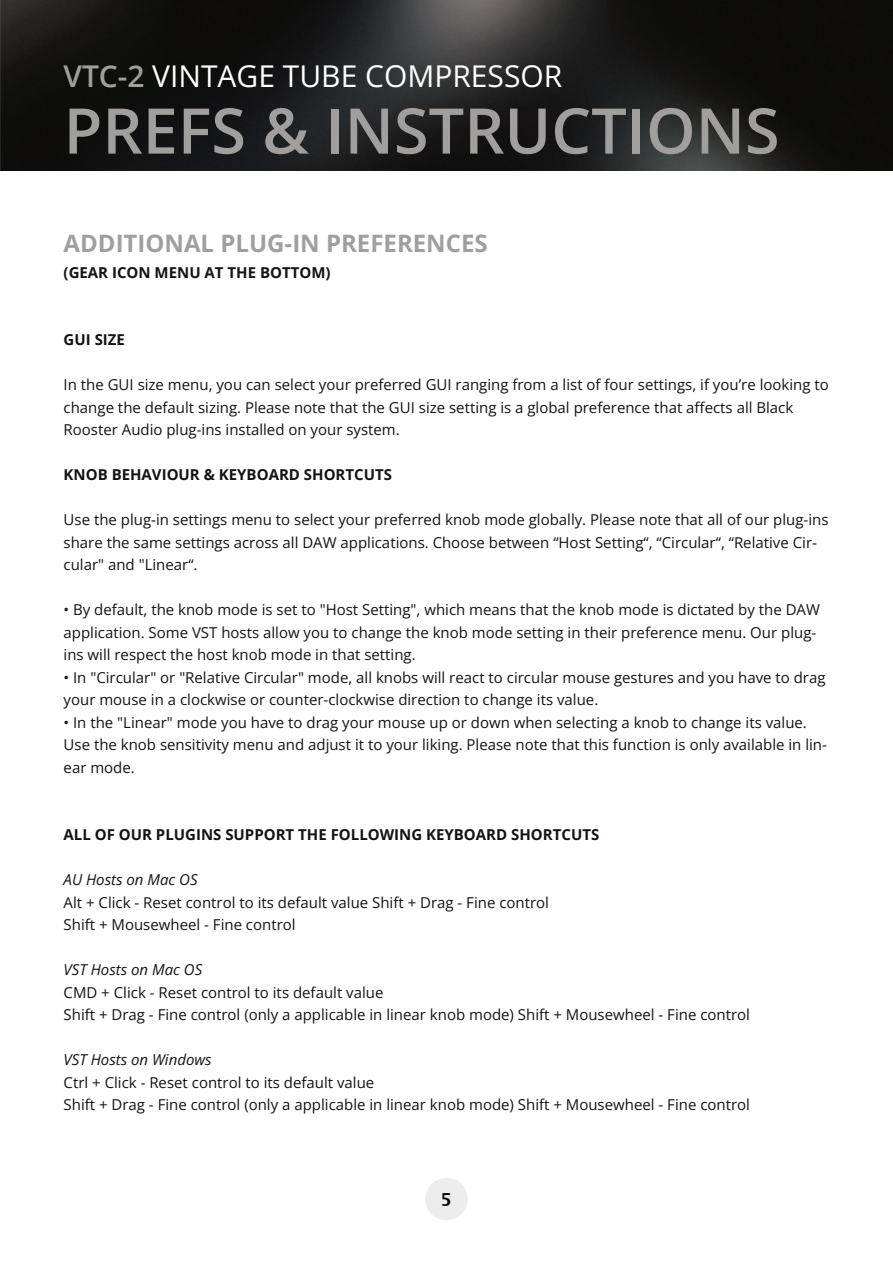
<style>
.page{position:relative;width:893px;height:1263px;background:#fff}
.page>*{position:absolute;margin:0;border:0;box-sizing:border-box;transform-origin:0 0}
.t1{font:600 63px "Open Sans";color:#a19f9e}
.t2{font:30px "Open Sans";color:#fff}
.t3{font:700 24px "Open Sans";color:#a19f9e}
.t4{font:700 18px "Lucida Grande";color:#080704}
.t5{font:15px/22.5px "Open Sans";color:#161211}
.t6{font:700 15px "Open Sans";color:#161211}
.t7{font:italic 15px "Open Sans";color:#161211}
.s1{font-weight:600;color:#a19f9e}
</style>
<div class="page">
<img style="left:0;top:0;width:893px;height:170px">
<div style="left:425px;top:1178px;width:43px;height:42px;background:#ecedec;border-radius:50%"></div>
<h2 class="t2" style="left:64px;top:55px;width:500px"><span class="s1">VTC-2</span> VINTAGE TUBE COMPRESSOR</h2>
<h1 class="t1" style="left:64px;top:105px;width:717px">PREFS &amp; INSTRUCTIONS</h1>
<h3 class="t3" style="left:64px;top:226px;width:426px">ADDITIONAL PLUG-IN PREFERENCES</h3>
<p class="t6" style="left:64px;top:261px;width:268px">(GEAR ICON MENU AT THE BOTTOM)</p>
<p class="t6" style="left:64px;top:329px;width:63px">GUI SIZE</p>
<p class="t5" style="left:64px;top:373px;width:767px">In the GUI size menu, you can select your preferred GUI ranging from a list of four settings, if you’re looking to change the default sizing. Please note that the GUI size setting is a global preference that affects all Black<br>Rooster Audio plug-ins installed on your system.</p>
<p class="t6" style="left:64px;top:464px;width:330px">KNOB BEHAVIOUR &amp; KEYBOARD SHORTCUTS</p>
<p class="t5" style="left:64px;top:508px;width:766px">Use the plug-in settings menu to select your preferred knob mode globally. Please note that all of our plug-ins share the same settings across all DAW applications. Choose between “Host Setting“, “Circular“, “Relative Cir&shy;cular" and "Linear“.</p>
<p class="t5" style="left:64px;top:598px;width:758px">• By default, the knob mode is set to "Host Setting", which means that the knob mode is dictated by the DAW application. Some VST hosts allow you to change the knob mode setting in their preference menu. Our plug&shy;ins will respect the host knob mode in that setting.</p>
<p class="t5" style="left:64px;top:665px;width:763px">• In "Circular" or "Relative Circular" mode, all knobs will react to circular mouse gestures and you have to drag your mouse in a clockwise or counter-clockwise direction to change its value.</p>
<p class="t5" style="left:64px;top:710px;width:765px">• In the "Linear" mode you have to drag your mouse up or down when selecting a knob to change its value.<br>Use the knob sensitivity menu and adjust it to your liking. Please note that this function is only available in lin&shy;ear mode.</p>
<p class="t6" style="left:64px;top:824px;width:537px">ALL OF OUR PLUGINS SUPPORT THE FOLLOWING KEYBOARD SHORTCUTS</p>
<p class="t7" style="left:64px;top:869px;width:135px">AU Hosts on Mac OS</p>
<p class="t5" style="left:64px;top:890px;width:487px">Alt + Click - Reset control to its default value Shift + Drag - Fine control<br>Shift + Mousewheel - Fine control</p>
<p class="t7" style="left:64px;top:959px;width:140px">VST Hosts on Mac OS</p>
<p class="t5" style="left:64px;top:980px;width:688px">CMD + Click - Reset control to its default value<br>Shift + Drag - Fine control (only a applicable in linear knob mode) Shift + Mousewheel - Fine control</p>
<p class="t7" style="left:64px;top:1049px;width:150px">VST Hosts on Windows</p>
<p class="t5" style="left:64px;top:1070px;width:688px">Ctrl + Click - Reset control to its default value<br>Shift + Drag - Fine control (only a applicable in linear knob mode) Shift + Mousewheel - Fine control</p>
<p class="t4" style="left:440px;top:1191px;width:13px">5</p>
</div>
